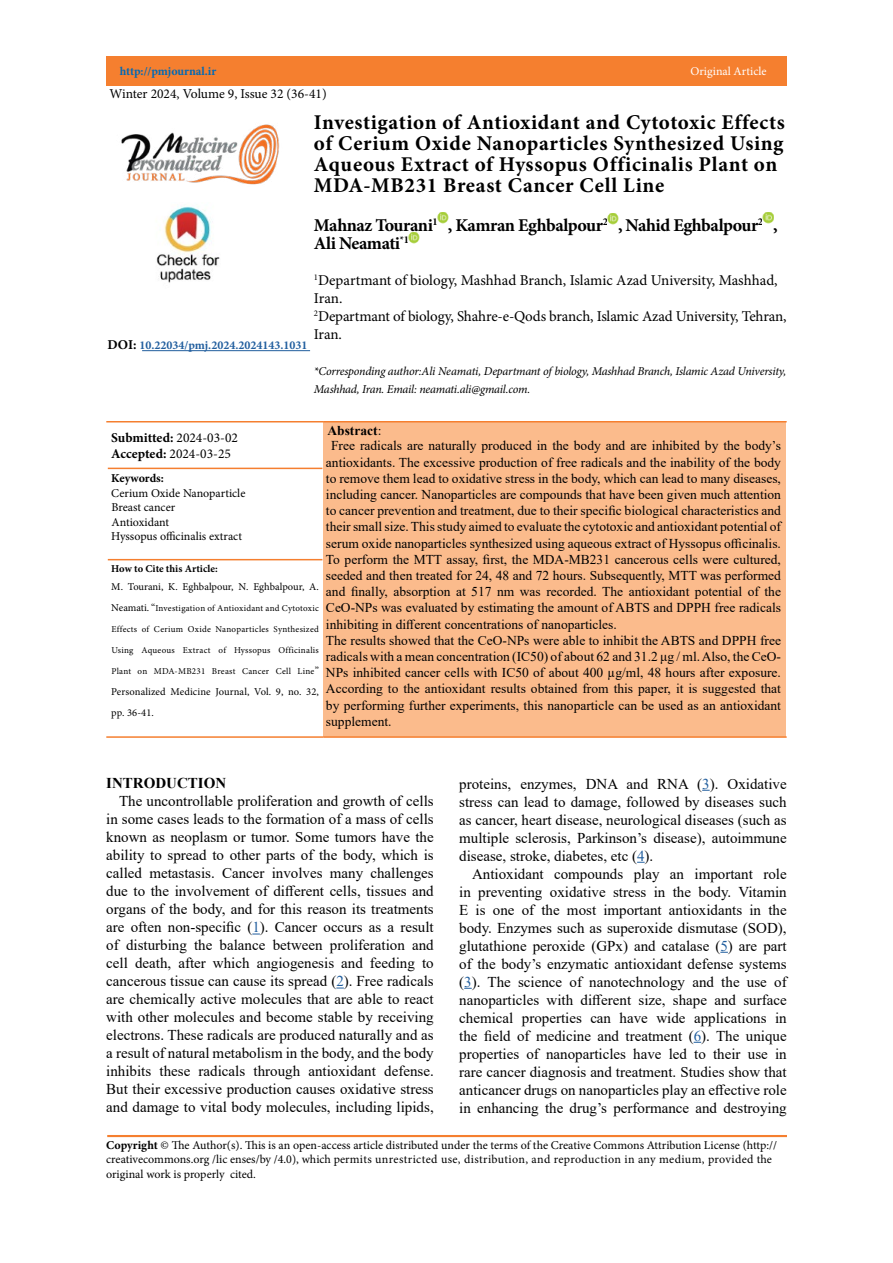
<style>
.page{position:relative;width:893px;height:1263px;background:#fff}
.page>*{position:absolute;margin:0;border:0;box-sizing:border-box;transform-origin:0 0}
.t1{font:700 21px/21px "Minion Pro";letter-spacing:.03em;color:#000}
.t2{font:700 18px/18px "Minion Pro";letter-spacing:-.025em;color:#000}
.t3{font:15px/18px "Times New Roman";color:#000;text-align:justify}
.t4{font:15px/18px "Minion Pro";letter-spacing:-.01em;color:#000}
.t5{font:700 15px "Times New Roman";color:#000}
.t6{font:13.5px/16.2px "Times New Roman";color:#000}
.t7{font:13.5px/16.2px "Minion Pro";color:#000}
.t8{font:700 13.5px "Times New Roman";color:#000}
.t9{font:12px/14.4px "Minion Pro";color:#000}
.t10{font:italic 12px/18px "Minion Pro";letter-spacing:-.02em;color:#000}
.t11{font:700 12px "Minion Pro";color:#215e9e}
.t12{font:700 12px "Minion Pro";letter-spacing:-.005em;color:#0069b5}
.t13{font:12px "Minion Pro";color:#fff}
.t14{font:700 12px "Minion Pro";letter-spacing:-.005em;color:#000}
.t15{font:10.5px/21px "Minion Pro";letter-spacing:.005em;color:#000}
.t16{font:700 10.5px "Minion Pro";color:#000}
.t17{font:9px "Minion Pro";letter-spacing:.03em;color:#000}
.s1{font-size:13.5px;color:#000}
.s2{font-weight:400}
.s3{font-weight:700}
.s4{font-size:10.5px}
.s5{color:#215e9e}
</style>
<div class="page">
<div style="left:106px;top:56px;width:681px;height:29px;background:#f57f2f"></div>
<img style="left:121px;top:124px;width:159px;height:61px">
<img style="left:156px;top:206px;width:64px;height:77px">
<hr style="left:142px;top:350px;width:168px;height:1px;background:#215e9e">
<div style="left:323px;top:422px;width:463px;height:315px;background:#fbbb8c"></div>
<hr style="left:106px;top:421px;width:217px;height:1px;background:#f57f2f">
<hr style="left:108px;top:468px;width:214px;height:1px;background:#f57f2f">
<hr style="left:108px;top:559px;width:214px;height:1px;background:#f57f2f">
<hr style="left:106px;top:736px;width:217px;height:2px;background:#f57f2f">
<hr style="left:323px;top:421px;width:464px;height:1px;background:#f57f2f">
<hr style="left:323px;top:736px;width:464px;height:2px;background:#f57f2f">
<hr style="left:107px;top:1135px;width:680px;height:2px;background:#f57f2f">
<svg style="left:437px;top:212px;width:11px;height:12px"></svg>
<svg style="left:608px;top:213px;width:10px;height:12px"></svg>
<svg style="left:763px;top:212px;width:10px;height:12px"></svg>
<svg style="left:409px;top:232px;width:10px;height:12px"></svg>
<p class="t12" style="left:120px;top:62px;width:98px">http://pmjournal.ir</p>
<p class="t13" style="left:690px;top:63px;width:78px">Original Article</p>
<p class="t7" style="left:109px;top:86px;width:219px">Winter 2024, Volume 9, Issue 32 (36-41)</p>
<h1 class="t1" style="left:314px;top:112px;width:472px">Investigation of Antioxidant and Cytotoxic Effects of Cerium Oxide Nanoparticles Synthesized Using Aqueous Extract of Hyssopus Officinalis Plant on MDA-MB231 Breast Cancer Cell Line</h1>
<p class="t2" style="left:314px;top:216px;width:465px">Mahnaz Tourani<sup>1</sup> , Kamran Eghbalpour<sup>2</sup> , Nahid Eghbalpour<sup>2</sup> ,<br>Ali Neamati<sup>*1</sup></p>
<p class="t4" style="left:314px;top:272px;width:474px"><sup>1</sup>Departmant of biology, Mashhad Branch, Islamic Azad University, Mashhad, Iran.<br><sup>2</sup>Departmant of biology, Shahre-e-Qods branch, Islamic Azad University, Tehran, Iran.</p>
<p class="t10" style="left:314px;top:362px;width:474px">*Corresponding author:Ali Neamati, Departmant of biology, Mashhad Branch, Islamic Azad University,<br>Mashhad, Iran. Email: neamati.ali@gmail.com.</p>
<p class="t11" style="left:107px;top:337px;width:202px"><span class="s1">DOI:</span> 10.22034/pmj.2024.2024143.1031</p>
<p class="t8" style="left:327px;top:421px;width:55px">Abstract<span class="s2">:</span></p>
<p class="t7" style="left:111px;top:429px;width:128px"><span class="s3">Submitted:</span> 2024-03-02<br><span class="s3">Accepted:</span> 2024-03-25</p>
<p class="t6" style="left:326px;top:437px;width:456px;text-indent:5px">Free radicals are naturally produced in the body and are inhibited by the body’s antioxidants. The excessive production of free radicals and the inability of the body to remove them lead to oxidative stress in the body, which can lead to many diseases, including cancer. Nanoparticles are compounds that have been given much attention to cancer prevention and treatment, due to their specific biological characteristics and their small size. This study aimed to evaluate the cytotoxic and antioxidant potential of serum oxide nanoparticles synthesized using aqueous extract of Hyssopus officinalis.<br>To perform the MTT assay, first, the MDA-MB231 cancerous cells were cultured, seeded and then treated for 24, 48 and 72 hours. Subsequently, MTT was performed and finally, absorption at 517 nm was recorded. The antioxidant potential of the CeO-NPs was evaluated by estimating the amount of ABTS and DPPH free radicals inhibiting in different concentrations of nanoparticles.<br>The results showed that the CeO-NPs were able to inhibit the ABTS and DPPH free radicals with a mean concentration (IC50) of about 62 and 31.2 μg / ml. Also, the CeO-NPs inhibited cancer cells with IC50 of about 400 µg/ml, 48 hours after exposure.<br>According to the antioxidant results obtained from this paper, it is suggested that by performing further experiments, this nanoparticle can be used as an antioxidant supplement.</p>
<p class="t14" style="left:111px;top:470px;width:54px">Keywords:</p>
<p class="t9" style="left:111px;top:486px;width:136px">Cerium Oxide Nanoparticle<br>Breast cancer<br>Antioxidant<br>Hyssopus officinalis extract</p>
<p class="t16" style="left:111px;top:561px;width:108px">How to Cite this Article:</p>
<p class="t15" style="left:111px;top:576px;width:209px">M. Tourani, K. Eghbalpour, N. Eghbalpour, A.</p>
<p class="t17" style="left:111px;top:602px;width:209px"><span class="s4">Neamati. “</span>Investigation of Antioxidant and Cytotoxic</p>
<p class="t17" style="left:111px;top:623px;width:209px">Effects of Cerium Oxide Nanoparticles Synthesized</p>
<p class="t17" style="left:111px;top:644px;width:209px">Using Aqueous Extract of Hyssopus Officinalis</p>
<p class="t17" style="left:111px;top:665px;width:209px">Plant on MDA-MB231 Breast Cancer Cell Line<span class="s4">”</span></p>
<p class="t15" style="left:111px;top:681px;width:209px">Personalized Medicine Journal, Vol. 9, no. 32, pp. 36-41.</p>
<p class="t5" style="left:106px;top:772px;width:121px">INTRODUCTION</p>
<p class="t3" style="left:106px;top:792px;width:329px;text-indent:13px">The uncontrollable proliferation and growth of cells in some cases leads to the formation of a mass of cells known as neoplasm or tumor. Some tumors have the ability to spread to other parts of the body, which is called metastasis. Cancer involves many challenges due to the involvement of different cells, tissues and organs of the body, and for this reason its treatments are often non-specific (<span class="s5">1</span>). Cancer occurs as a result of disturbing the balance between proliferation and cell death, after which angiogenesis and feeding to cancerous tissue can cause its spread (<span class="s5">2</span>). Free radicals are chemically active molecules that are able to react with other molecules and become stable by receiving electrons. These radicals are produced naturally and as a result of natural metabolism in the body, and the body inhibits these radicals through antioxidant defense.<br>But their excessive production causes oxidative stress and damage to vital body molecules, including lipids,</p>
<p class="t3" style="left:459px;top:774px;width:329px">proteins, enzymes, DNA and RNA (<span class="s5">3</span>). Oxidative stress can lead to damage, followed by diseases such as cancer, heart disease, neurological diseases (such as multiple sclerosis, Parkinson’s disease), autoimmune disease, stroke, diabetes, etc (<span class="s5">4</span>).</p>
<p class="t3" style="left:459px;top:864px;width:329px;text-indent:13px">Antioxidant compounds play an important role in preventing oxidative stress in the body. Vitamin E is one of the most important antioxidants in the body. Enzymes such as superoxide dismutase (SOD), glutathione peroxide (GPx) and catalase (<span class="s5">5</span>) are part of the body’s enzymatic antioxidant defense systems (<span class="s5">3</span>). The science of nanotechnology and the use of nanoparticles with different size, shape and surface chemical properties can have wide applications in the field of medicine and treatment (<span class="s5">6</span>). The unique properties of nanoparticles have led to their use in rare cancer diagnosis and treatment. Studies show that anticancer drugs on nanoparticles play an effective role in enhancing the drug’s performance and destroying</p>
<p class="t9" style="left:106px;top:1138px;width:672px"><span class="s3">Copyright</span> © The Author(s). This is an open-access article distributed under the terms of the Creative Commons Attribution License (http:// creativecommons.org /lic enses/by /4.0), which permits unrestricted use, distribution, and reproduction in any medium, provided the original work is properly cited.</p>
</div>
